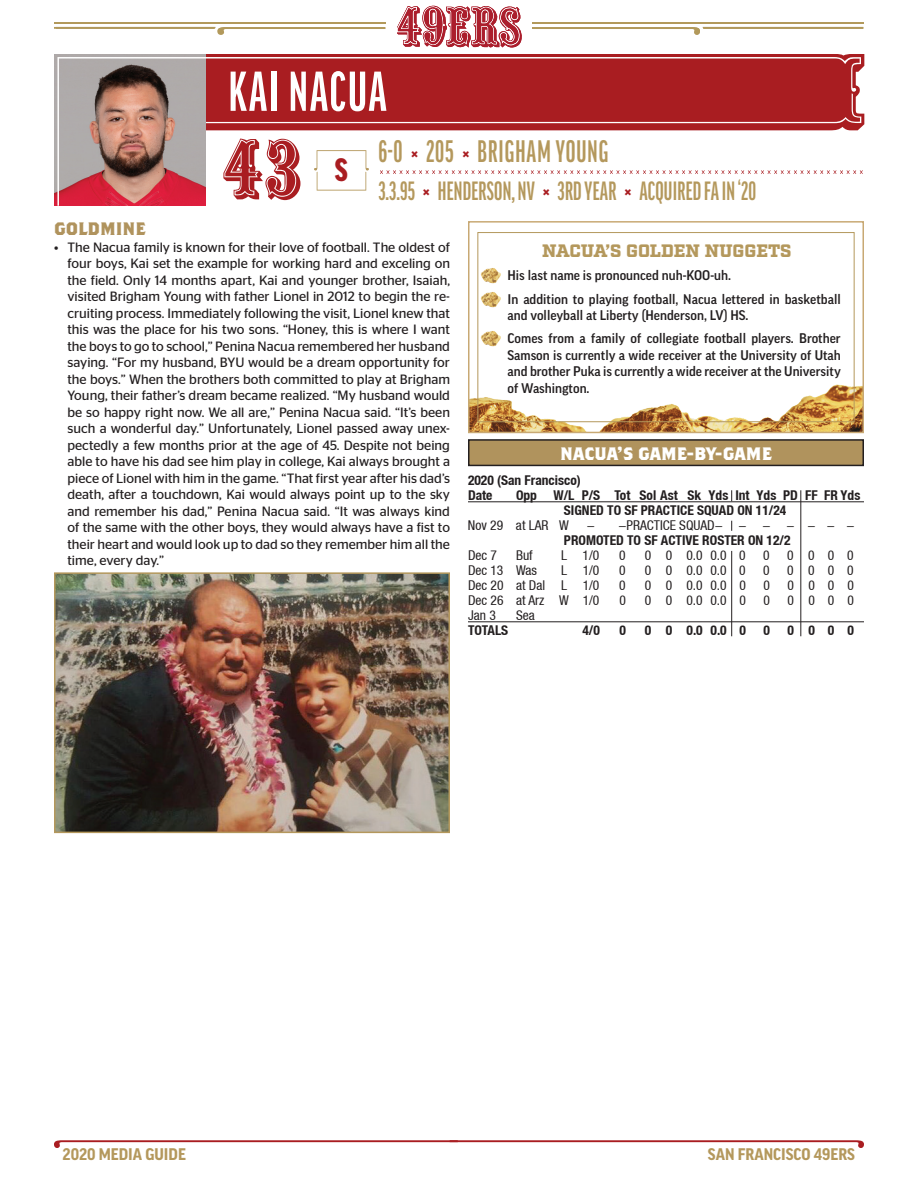
<style>
.page{position:relative;width:918px;height:1188px;background:#fff}
.page>*{position:absolute;margin:0;border:0;box-sizing:border-box;transform-origin:0 0}
.t1{font:90.15px "Quentin D";color:#a91d21}
.t2{font:700 60px "Good Headline Pro Comp";letter-spacing:.035em;color:#fff}
.t3{font:900 condensed 34.5px "Good Headline Pro";color:#a91d21}
.t4{font:700 30px "Good Pro Comp";letter-spacing:.035em;color:#b4985c}
.t5{font:700 25.5px "Good Pro Comp";letter-spacing:.01em;color:#b4985c}
.t6{font:700 18px "Good Headline Pro Narr";color:#b4985c}
.t7{font:900 18px "Factoria";letter-spacing:-.01em;color:#b4985c}
.t8{font:700 18px "Brothers OT";color:#fff}
.t9{font:700 18px "Brothers OT";color:#b0935d}
.t10{font:13.5px/16.5px "Stag Sans";color:#231f20;text-align:justify}
.t11{font:500 13.5px/16.5px "Good Pro";color:#231f20}
.t12{font:condensed 13.5px "Helvetica Neue LT";color:#231f20}
.t13{font:700 condensed 13.5px/15px "Helvetica Neue LT";color:#231f20}
.s1{font-size:25.5px;color:#a91d21}
.s2{color:#a91d21}
</style>
<div class="page">
<hr style="left:54px;top:22px;width:331px;height:2px;background:#b2995b">
<svg style="left:398px;top:6px;width:124px;height:42px"></svg>
<svg style="left:54px;top:27px;width:331px;height:8px"></svg>
<svg style="left:532px;top:27px;width:331px;height:8px"></svg>
<hr style="left:532px;top:22px;width:331px;height:2px;background:#b2995b">
<svg style="left:54px;top:1140px;width:810px;height:8px"></svg>
<img style="left:57px;top:575px;width:390px;height:255px">
<div style="left:54px;top:572px;width:396px;height:261px;border:2px solid #b4985c"></div>
<svg style="left:205px;top:54px;width:659px;height:74px;background:#af2c30"></svg>
<img style="left:54px;top:54px;width:151px;height:151px">
<svg style="left:57px;top:57px;width:804px;height:149px"></svg>
<img style="left:471px;top:274px;width:390px;height:156px">
<div style="left:468px;top:221px;width:396px;height:212px;border:2px solid #c8a974"></div>
<div style="left:477px;top:232px;width:378px;height:190px;border:1px solid #b4985c"></div>
<img style="left:481px;top:330px;width:23px;height:17px">
<img style="left:481px;top:291px;width:23px;height:17px">
<img style="left:481px;top:268px;width:23px;height:16px">
<hr style="left:468px;top:501px;width:396px;height:1px;background:#231f20">
<hr style="left:468px;top:621px;width:396px;height:1px;background:#231f20">
<hr style="left:800px;top:490px;width:1px;height:146px;background:#231f20">
<div style="left:469px;top:440px;width:394px;height:25px;background:#b0935d"></div>
<div style="left:468px;top:439px;width:396px;height:27px;border:2px solid #231f20"></div>
<hr style="left:731px;top:551px;width:1px;height:85px;background:#231f20">
<h2 class="t2" style="left:229px;top:62px;width:160px">KAI NACUA</h2>
<h1 class="t1" style="left:221px;top:127px;width:83px">43</h1>
<h3 class="t3" style="left:335px;top:154px;width:14px">S</h3>
<h3 class="t4" style="left:378px;top:135px;width:231px">6-0 <span class="s1">×</span> 205 <span class="s1">×</span> BRIGHAM YOUNG</h3>
<h3 class="t5" style="left:378px;top:177px;width:379px">3.3.95 <span class="s2">×</span> HENDERSON, NV <span class="s2">×</span> 3RD YEAR <span class="s2">×</span> ACQUIRED FA IN ‘20</h3>
<h3 class="t9" style="left:54px;top:221px;width:93px">GOLDMINE</h3>
<p class="t10" style="left:68px;top:239px;width:384px;text-indent:-14px">• The Nacua family is known for their love of football. The oldest of four boys, Kai set the example for working hard and exceling on the field. Only 14 months apart, Kai and younger brother, Isaiah, visited Brigham Young with father Lionel in 2012 to begin the re&shy;cruiting process. Immediately following the visit, Lionel knew that this was the place for his two sons. “Honey, this is where I want the boys to go to school,” Penina Nacua remembered her husband saying. “For my husband, BYU would be a dream opportunity for the boys.” When the brothers both committed to play at Brigham Young, their father’s dream became realized. “My husband would be so happy right now. We all are,” Penina Nacua said. “It’s been such a wonderful day.” Unfortunately, Lionel passed away unex&shy;pectedly a few months prior at the age of 45. Despite not being able to have his dad see him play in college, Kai always brought a piece of Lionel with him in the game. “That first year after his dad’s death, after a touchdown, Kai would always point up to the sky and remember his dad,” Penina Nacua said. “It was always kind of the same with the other boys, they would always have a fist to their heart and would look up to dad so they remember him all the time, every day.”</p>
<h3 class="t7" style="left:542px;top:240px;width:251px">NACUA’S GOLDEN NUGGETS</h3>
<p class="t11" style="left:491px;top:267px;width:241px">• His last name is pronounced nuh-KOO-uh.</p>
<p class="t11" style="left:508px;top:291px;width:335px;text-indent:-16px">• In addition to playing football, Nacua lettered in basketball and volleyball at Liberty (Henderson, LV) HS.</p>
<p class="t11" style="left:508px;top:330px;width:335px;text-align:justify;text-indent:-16px">• Comes from a family of collegiate football players. Brother Samson is currently a wide receiver at the University of Utah and brother Puka is currently a wide receiver at the University of Washington.</p>
<h3 class="t8" style="left:560px;top:445px;width:213px">NACUA’S GAME-BY-GAME</h3>
<p class="t13" style="left:468px;top:473px;width:114px">2020 (San Francisco)<br>Date</p>
<p class="t13" style="left:564px;top:488px;width:298px;text-indent:-48px">Opp W/L P/S Tot Sol Ast Sk Yds Int Yds PD FF FR Yds<br>SIGNED TO SF PRACTICE SQUAD ON 11/24</p>
<p class="t12" style="left:468px;top:518px;width:102px">Nov 29 at LAR W</p>
<p class="t12" style="left:587px;top:518px;width:269px">- -PRACTICE SQUAD- - - - - - -</p>
<p class="t13" style="left:564px;top:533px;width:228px">PROMOTED TO SF ACTIVE ROSTER ON 12/2</p>
<p class="t12" style="left:468px;top:548px;width:30px">Dec 7</p>
<p class="t12" style="left:516px;top:548px;width:18px">Buf</p>
<p class="t12" style="left:561px;top:548px;width:40px">L 1/0</p>
<p class="t12" style="left:619px;top:548px;width:8px">0</p>
<p class="t12" style="left:645px;top:548px;width:102px">0 0 0.0 0.0 0</p>
<p class="t12" style="left:763px;top:548px;width:8px">0</p>
<p class="t12" style="left:787px;top:548px;width:68px">0 000</p>
<p class="t12" style="left:468px;top:563px;width:70px">Dec 13 Was</p>
<p class="t12" style="left:561px;top:563px;width:40px">L 1/0</p>
<p class="t12" style="left:619px;top:563px;width:8px">0</p>
<p class="t12" style="left:645px;top:563px;width:102px">0 0 0.0 0.0 0</p>
<p class="t12" style="left:763px;top:563px;width:8px">0</p>
<p class="t12" style="left:787px;top:563px;width:68px">0 000</p>
<p class="t12" style="left:468px;top:578px;width:133px">Dec 20 at Dal L 1/0</p>
<p class="t12" style="left:619px;top:578px;width:8px">0</p>
<p class="t12" style="left:645px;top:578px;width:102px">0 0 0.0 0.0 0</p>
<p class="t12" style="left:763px;top:578px;width:8px">0</p>
<p class="t12" style="left:787px;top:578px;width:68px">0 000</p>
<p class="t12" style="left:468px;top:593px;width:133px">Dec 26 at Arz W 1/0</p>
<p class="t12" style="left:619px;top:593px;width:8px">0</p>
<p class="t12" style="left:645px;top:593px;width:102px">0 0 0.0 0.0 0</p>
<p class="t12" style="left:763px;top:593px;width:8px">0</p>
<p class="t12" style="left:787px;top:593px;width:68px">0 000</p>
<p class="t12" style="left:468px;top:608px;width:29px">Jan 3</p>
<p class="t12" style="left:516px;top:608px;width:20px">Sea</p>
<p class="t13" style="left:468px;top:623px;width:42px">TOTALS</p>
<p class="t13" style="left:582px;top:623px;width:19px">4/0</p>
<p class="t13" style="left:619px;top:623px;width:8px">0</p>
<p class="t13" style="left:645px;top:623px;width:102px">0 0 0.0 0.0 0</p>
<p class="t13" style="left:763px;top:623px;width:8px">0</p>
<p class="t13" style="left:787px;top:623px;width:68px">0 000</p>
<h3 class="t6" style="left:63px;top:1145px;width:125px">2020 MEDIA GUIDE</h3>
<h3 class="t6" style="left:708px;top:1145px;width:149px">SAN FRANCISCO 49ERS</h3>
</div>
